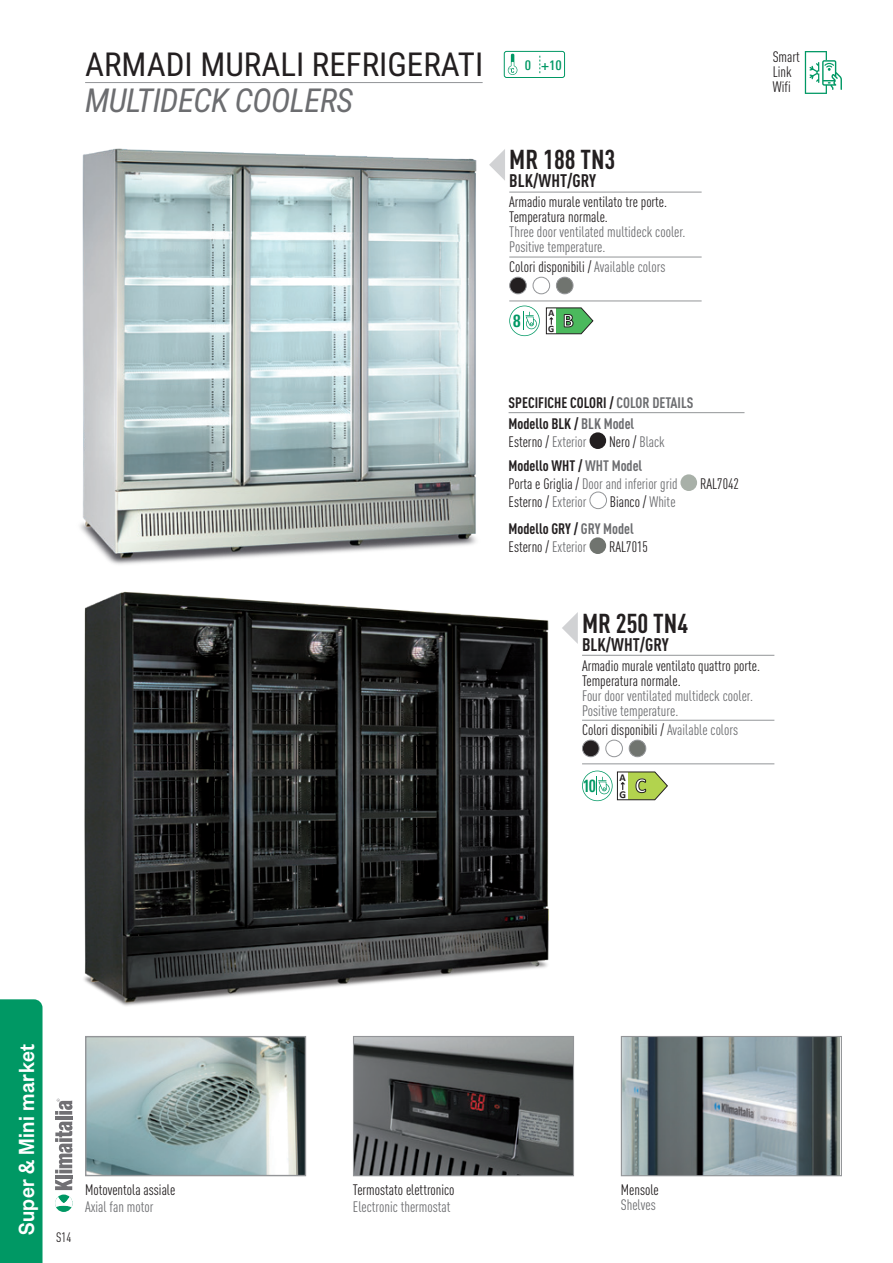
<style>
.page{position:relative;width:893px;height:1263px;background:#fff}
.page>*{position:absolute;margin:0;border:0;box-sizing:border-box;transform-origin:0 0}
.t1{font:33px "Roboto Condensed";color:#231f20}
.t2{font:italic 33px "Roboto Condensed";letter-spacing:-.02em;color:#6c6d70}
.t3{font:700 27px "DIN Cond";color:#231f20}
.t4{font:500 24px "Founders Grotesk";letter-spacing:.025em;color:#fff;scale:.9 1}
.t5{font:700 18px "DIN Cond";color:#231f20}
.t6{font:700 condensed 17.25px "Linotype Univers";color:#009864;scale:.88 1}
.t7{font:700 condensed 17.25px "Linotype Univers";color:#009864}
.t8{font:15px/15px "DIN Cond";color:#231f20}
.t9{font:15px/15px "DIN Cond";color:#6c6d70}
.t10{font:700 15px "DIN Cond";color:#231f20}
.t11{font:500 condensed 13.5px "Linotype Univers";color:#009864}
.t12{font:13.5px "DIN Cond";color:#231f20}
.t13{font:700 10.5px/17.1px "Calibri";color:#231f20}
.t14{font:700 9.75px "Calibri";color:#231f20}
.s1{color:#6c6d70}
.s2{color:#231f20}
</style>
<div class="page">
<svg style="left:805px;top:51px;width:37px;height:43px"></svg>
<div style="left:589px;top:432px;width:17px;height:17px;background:#231f20;border-radius:50%"></div>
<div style="left:680px;top:474px;width:17px;height:17px;background:#a8b0a8;border-radius:50%"></div>
<div style="left:589px;top:492px;width:18px;height:17px;border:1px solid #939598;border-radius:50%"></div>
<div style="left:589px;top:537px;width:17px;height:17px;background:#70746f;border-radius:50%"></div>
<hr style="left:509px;top:412px;width:235px;height:1px;background:#939598">
<img style="left:84px;top:591px;width:465px;height:415px">
<svg style="left:508px;top:54px;width:9px;height:21px"></svg>
<svg style="left:539px;top:56px;width:1px;height:17px"></svg>
<div style="left:504px;top:51px;width:61px;height:27px;border:1px solid #009864;border-radius:2px"></div>
<svg style="left:582px;top:771px;width:86px;height:30px"></svg>
<hr style="left:582px;top:763px;width:192px;height:1px;background:#939598">
<svg style="left:562px;top:612px;width:16px;height:32px"></svg>
<hr style="left:582px;top:655px;width:192px;height:1px;background:#939598">
<hr style="left:582px;top:720px;width:192px;height:1px;background:#939598">
<div style="left:605px;top:740px;width:18px;height:17px;border:1px solid #939598;border-radius:50%"></div>
<div style="left:629px;top:740px;width:17px;height:17px;background:#70746f;border-radius:50%"></div>
<div style="left:629px;top:740px;width:17px;height:17px;border:1px solid #939598;border-radius:50%"></div>
<div style="left:582px;top:740px;width:17px;height:17px;background:#231f20;border-radius:50%"></div>
<div style="left:582px;top:740px;width:17px;height:17px;border:1px solid #939598;border-radius:50%"></div>
<hr style="left:85px;top:82px;width:398px;height:1px;background:#939598">
<hr style="left:509px;top:301px;width:193px;height:1px;background:#939598">
<svg style="left:546px;top:308px;width:47px;height:26px"></svg>
<svg style="left:509px;top:306px;width:31px;height:30px"></svg>
<hr style="left:509px;top:192px;width:193px;height:1px;background:#939598">
<hr style="left:509px;top:257px;width:193px;height:1px;background:#939598">
<div style="left:533px;top:277px;width:17px;height:17px;border:1px solid #939598;border-radius:50%"></div>
<div style="left:556px;top:277px;width:17px;height:17px;background:#70746f;border-radius:50%"></div>
<div style="left:556px;top:277px;width:17px;height:17px;border:1px solid #939598;border-radius:50%"></div>
<div style="left:510px;top:277px;width:16px;height:17px;background:#231f20;border-radius:50%"></div>
<div style="left:509px;top:277px;width:18px;height:17px;border:1px solid #939598;border-radius:50%"></div>
<img style="left:80px;top:148px;width:425px;height:417px">
<img style="left:87px;top:1038px;width:217px;height:136px">
<div style="left:85px;top:1036px;width:221px;height:140px;border:1px solid #939598"></div>
<img style="left:355px;top:1038px;width:217px;height:136px">
<div style="left:353px;top:1036px;width:221px;height:140px;border:1px solid #939598"></div>
<img style="left:623px;top:1038px;width:216px;height:136px">
<div style="left:621px;top:1036px;width:221px;height:140px;border:1px solid #939598"></div>
<hr style="left:55px;top:1175px;width:17px;height:4px;background:#717074">
<svg style="left:55px;top:1121px;width:17px;height:52px"></svg>
<hr style="left:55px;top:1116px;width:17px;height:4px;background:#717074">
<svg style="left:55px;top:1099px;width:17px;height:16px"></svg>
<svg style="left:55px;top:1179px;width:17px;height:33px"></svg>
<div style="left:0;top:999px;width:43px;height:264px;background:#009864"></div>
<p class="t1" style="left:85px;top:41px;width:400px">ARMADI MURALI REFRIGERATI</p>
<p class="t2" style="left:85px;top:77px;width:270px">MULTIDECK COOLERS</p>
<p class="t11" style="left:525px;top:57px;width:8px">0</p>
<p class="t11" style="left:541px;top:57px;width:22px">+10</p>
<p class="t3" style="left:509px;top:143px;width:108px">MR 188 TN3</p>
<p class="t5" style="left:509px;top:170px;width:88px">BLK/WHT/GRY</p>
<p class="t8" style="left:509px;top:194px;width:159px">Armadio murale ventilato tre porte.<br>Temperatura normale.</p>
<p class="t9" style="left:509px;top:224px;width:178px">Three door ventilated multideck cooler.<br>Positive temperature.</p>
<p class="t8" style="left:509px;top:259px;width:158px">Colori disponibili / <span class="s1">Available colors</span></p>
<p class="t14" style="left:548px;top:306px;width:7px">A</p>
<p class="t7" style="left:513px;top:311px;width:10px">8</p>
<p class="t14" style="left:548px;top:322px;width:27px">G <sup>B</sup></p>
<p class="t8" style="left:773px;top:49px;width:29px">Smart<br>Link<br>Wifi</p>
<p class="t10" style="left:509px;top:393px;width:186px">SPECIFICHE COLORI / <span class="s1">COLOR DETAILS</span></p>
<p class="t10" style="left:509px;top:414px;width:127px">Modello BLK / <span class="s1">BLK Model</span></p>
<p class="t8" style="left:509px;top:434px;width:80px">Esterno / <span class="s1">Exterior</span></p>
<p class="t8" style="left:609px;top:434px;width:57px">Nero / <span class="s1">Black</span></p>
<p class="t10" style="left:509px;top:456px;width:135px">Modello WHT / <span class="s1">WHT Model</span></p>
<p class="t9" style="left:509px;top:476px;width:170px"><span class="s2">Porta e Griglia /</span> Door and inferior grid</p>
<p class="t8" style="left:700px;top:476px;width:40px">RAL7042</p>
<p class="t8" style="left:509px;top:494px;width:80px">Esterno / <span class="s1">Exterior</span></p>
<p class="t8" style="left:610px;top:494px;width:67px">Bianco / <span class="s1">White</span></p>
<p class="t10" style="left:509px;top:519px;width:127px">Modello GRY / <span class="s1">GRY Model</span></p>
<p class="t8" style="left:509px;top:539px;width:80px">Esterno / <span class="s1">Exterior</span></p>
<p class="t8" style="left:609px;top:539px;width:40px">RAL7015</p>
<p class="t3" style="left:582px;top:606px;width:108px">MR 250 TN4</p>
<p class="t5" style="left:582px;top:633px;width:88px">BLK/WHT/GRY</p>
<p class="t8" style="left:582px;top:658px;width:179px">Armadio murale ventilato quattro porte.<br>Temperatura normale.</p>
<p class="t9" style="left:582px;top:688px;width:172px">Four door ventilated multideck cooler.<br>Positive temperature.</p>
<p class="t8" style="left:582px;top:722px;width:158px">Colori disponibili / <span class="s1">Available colors</span></p>
<p class="t6" style="left:583px;top:776px;width:16px">10</p>
<p class="t13" style="left:619px;top:768px;width:28px">A<br>G <sup>C</sup></p>
<h3 class="t4" style="left:11px;top:1235px;width:214px;rotate:-90deg">Super &amp; Mini market</h3>
<p class="t12" style="left:56px;top:1229px;width:17px">S14</p>
<p class="t8" style="left:85px;top:1182px;width:92px">Motoventola assiale</p>
<p class="t9" style="left:85px;top:1199px;width:70px">Axial fan motor</p>
<p class="t8" style="left:353px;top:1182px;width:103px">Termostato elettronico</p>
<p class="t9" style="left:353px;top:1199px;width:99px">Electronic thermostat</p>
<p class="t8" style="left:621px;top:1182px;width:39px">Mensole</p>
<p class="t9" style="left:621px;top:1197px;width:36px">Shelves</p>
</div>
